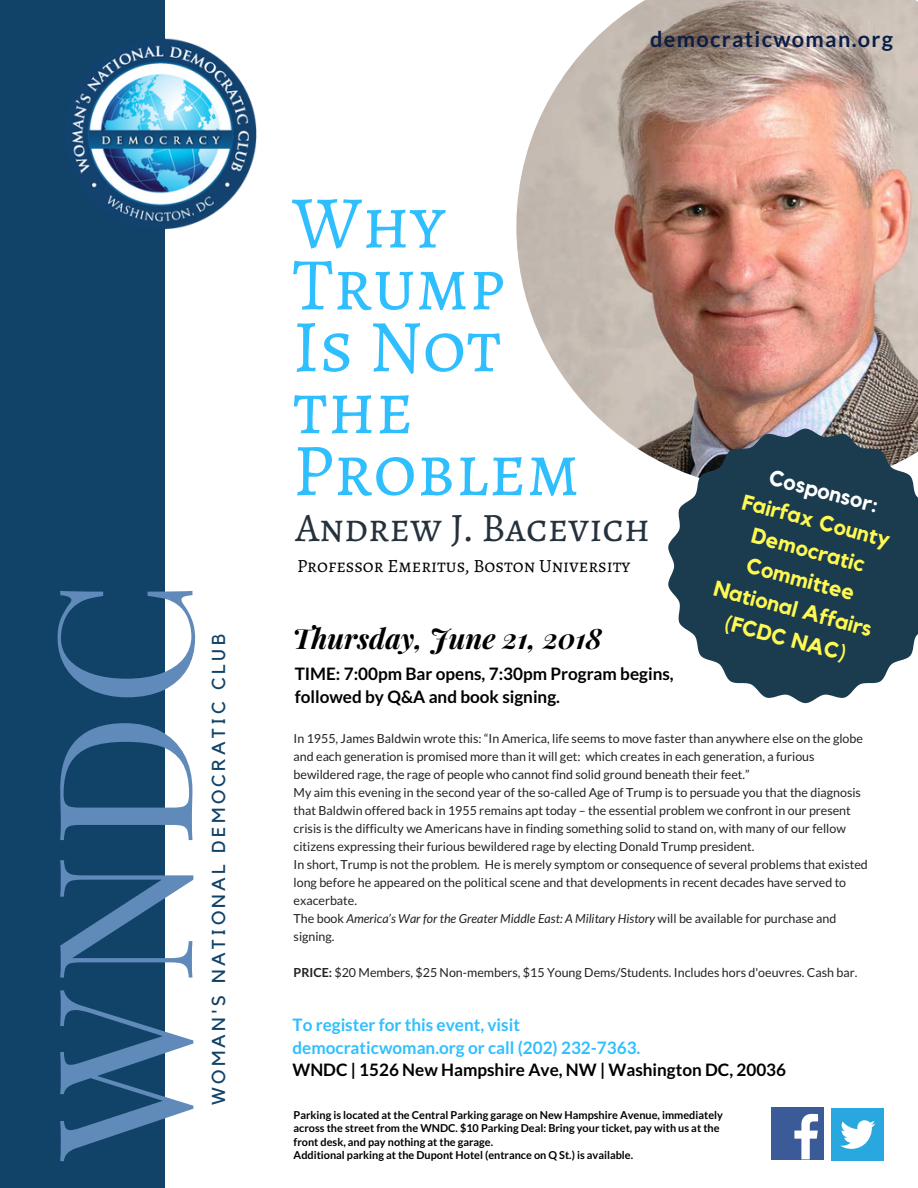
<style>
.page{position:relative;width:918px;height:1188px;background:#114369}
.page>*{position:absolute;margin:0;border:0;box-sizing:border-box;transform-origin:0 0}
.t1{font:186.75px "Playfair Display";color:#608aba}
.t2{font:74.7px/61.8px "Alegreya SC";color:#2fbfff}
.t3{font:40.5px "Alegreya SC";color:#25323d}
.t4{font:italic 700 28.05px "Playfair Display";color:#000}
.t5{font:700 21.75px/30.5px "Kollektif";color:#fff952;text-align:center}
.t6{font:700 21.75px "Lato";letter-spacing:.06em;color:#0b1e47}
.t7{font:700 21.75px "Kollektif";color:#fff}
.t8{font:18.75px "Alegreya SC";color:#000}
.t9{font:18.75px "Kollektif";letter-spacing:.18em;color:#114369}
.t10{font:700 17.1px/22.5px "Lato";color:#000}
.t11{font:700 17.1px/22.5px "Lato";color:#2fbfff}
.t12{font:12.45px/18px "Lato";color:#222}
.t13{font:700 10.95px/13.5px "Lato";color:#000}
.s1{font-style:italic}
.s2{font-weight:700}
</style>
<div class="page">
<div style="left:165px;top:0;width:753px;height:1188px;background:#fff"></div>
<img style="left:516px;top:0;width:402px;height:466px">
<div style="left:771px;top:1107px;width:52px;height:53px;background:#3a5a98"></div>
<svg style="left:794px;top:1114px;width:24px;height:45px"></svg>
<div style="left:831px;top:1108px;width:53px;height:53px;background:#29a7df"></div>
<svg style="left:840px;top:1120px;width:35px;height:29px"></svg>
<img style="left:72px;top:38px;width:185px;height:192px">
<svg style="left:668px;top:429px;width:250px;height:274px;background:#3f5767"></svg>
<h1 class="t1" style="left:-10px;top:1160px;width:583px;rotate:-90deg">WNDC</h1>
<h3 class="t9" style="left:210px;top:1105px;width:473px;rotate:-90deg">WOMAN'S NATIONAL DEMOCRATIC CLUB</h3>
<h3 class="t6" style="left:650px;top:26px;width:244px">democraticwoman.org</h3>
<h2 class="t2" style="left:292px;top:191px;width:289px">Why<br>Trump<br>Is Not the<br>Problem</h2>
<h3 class="t3" style="left:296px;top:500px;width:356px">Andrew J. Bacevich</h3>
<h3 class="t8" style="left:297px;top:553px;width:335px">Professor Emeritus, Boston University</h3>
<h3 class="t4" style="left:292px;top:618px;width:311px">Thursday, June 21, 2018</h3>
<h3 class="t10" style="left:295px;top:662px;width:380px">TIME: 7:00pm Bar opens, 7:30pm Program begins, followed by Q&amp;A and book signing.</h3>
<h3 class="t7" style="left:772px;top:467px;width:114px;rotate:15deg">Cosponsor:</h3>
<h3 class="t5" style="left:734px;top:515px;width:164px;rotate:15deg">Democratic<br>Committee<br>National Affairs (FCDC NAC)</h3>
<h3 class="t5" style="left:747px;top:487px;width:154px;rotate:15deg">Fairfax County</h3>
<p class="t12" style="left:294px;top:729px;width:576px">In 1955, James Baldwin wrote this: “In America, life seems to move faster than anywhere else on the globe and each generation is promised more than it will get: which creates in each generation, a furious bewildered rage, the rage of people who cannot find solid ground beneath their feet.”<br>My aim this evening in the second year of the so-called Age of Trump is to persuade you that the diagnosis that Baldwin offered back in 1955 remains apt today – the essential problem we confront in our present crisis is the difficulty we Americans have in finding something solid to stand on, with many of our fellow citizens expressing their furious bewildered rage by electing Donald Trump president.<br>In short, Trump is not the problem. He is merely symptom or consequence of several problems that existed long before he appeared on the political scene and that developments in recent decades have served to exacerbate.<br>The book <span class="s1">America’s War for the Greater Middle East: A Military History</span> will be available for purchase and signing.</p>
<p class="t12" style="left:294px;top:963px;width:565px"><span class="s2">PRICE:</span> $20 Members, $25 Non-members, $15 Young Dems/Students. Includes hors d'oeuvres. Cash bar.</p>
<h3 class="t11" style="left:292px;top:1013px;width:350px">To register for this event, visit democraticwoman.org or call (202) 232-7363.</h3>
<h3 class="t10" style="left:292px;top:1058px;width:495px">WNDC | 1526 New Hampshire Ave, NW | Washington DC, 20036</h3>
<p class="t13" style="left:294px;top:1108px;width:431px">Parking is located at the Central Parking garage on New Hampshire Avenue, immediately across the street from the WNDC. $10 Parking Deal: Bring your ticket, pay with us at the front desk, and pay nothing at the garage.<br>Additional parking at the Dupont Hotel (entrance on Q St.) is available.</p>
</div>
